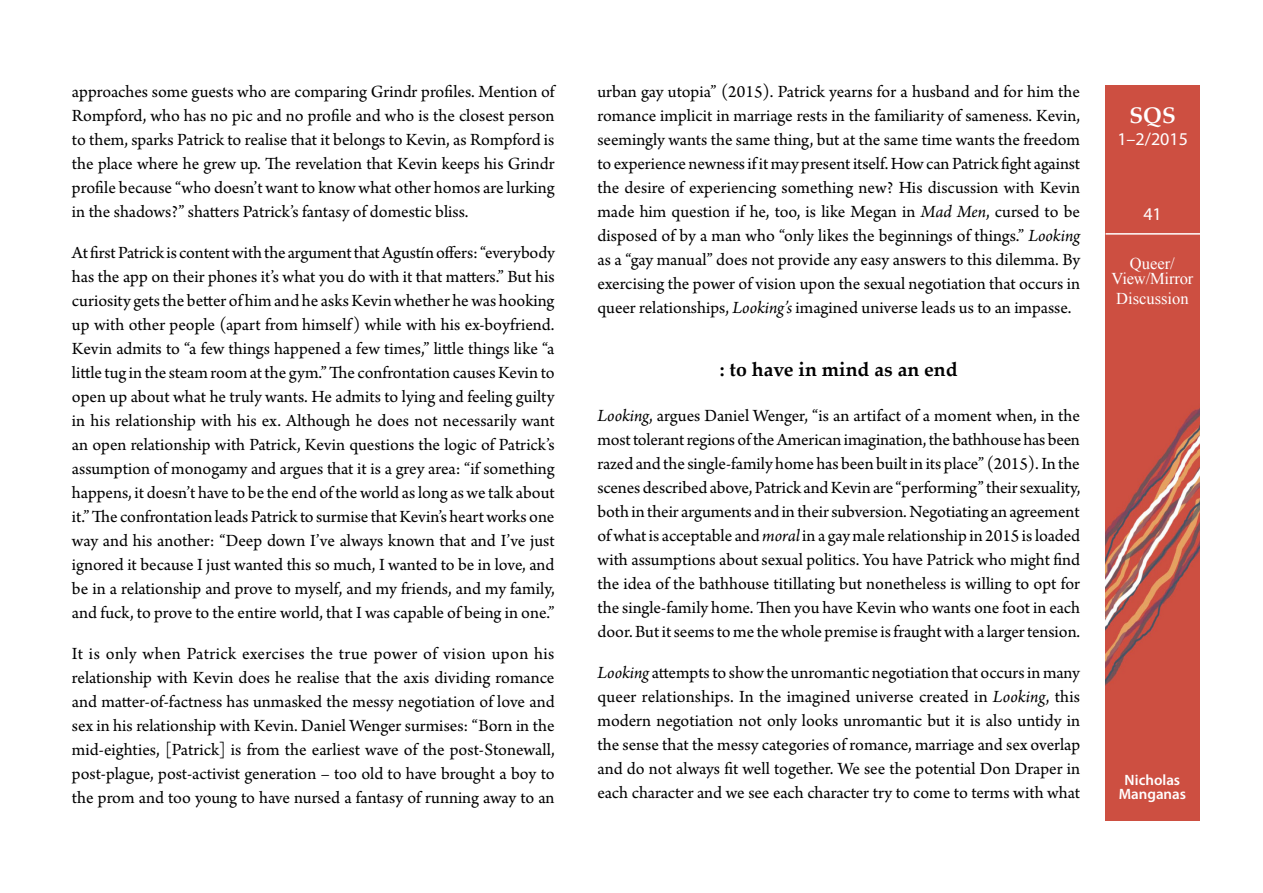
<style>
.page{position:relative;width:1263px;height:893px;background:#fff}
.page>*{position:absolute;margin:0;border:0;box-sizing:border-box;transform-origin:0 0}
.t1{font:700 22.5px "Palatino Linotype";color:#fff}
.Väliotsikko_1{font:700 19.5px "Palatino Linotype";color:#000}
.Leipateksti_enkku-no{font:18px/24px "Arno Pro";color:#000;text-align:justify}
.t2{font:18px "Myriad Pro";color:#fff}
.t3{font:16.5px/15.3px "Times New Roman";color:#fff;text-align:center}
.t4{font:600 15px/13.5px "Myriad Pro";color:#fff;text-align:center}
.s1{font-style:italic}
</style>
<div class="page">
<img style="left:1106px;top:85px;width:93px;height:736px">
<hr style="left:1106px;top:233px;width:103px;height:2px;background:#fff">
<p class="Leipateksti_enkku-no" style="left:72px;top:80px;width:484px">approaches some guests who are comparing Grindr profiles. Mention of Rompford, who has no pic and no profile and who is the closest person to them, sparks Patrick to realise that it belongs to Kevin, as Rompford is the place where he grew up. The revelation that Kevin keeps his Grindr profile because “who doesn’t want to know what other homos are lurking in the shadows?” shatters Patrick’s fantasy of domestic bliss.</p>
<p class="Leipateksti_enkku-no" style="left:72px;top:241px;width:484px">At first Patrick is content with the argument that Agustín offers: “everybody has the app on their phones it’s what you do with it that matters.” But his curiosity gets the better of him and he asks Kevin whether he was hooking up with other people (apart from himself) while with his ex-boyfriend.<br>Kevin admits to “a few things happened a few times,” little things like “a little tug in the steam room at the gym.” The confrontation causes Kevin to open up about what he truly wants. He admits to lying and feeling guilty in his relationship with his ex. Although he does not necessarily want an open relationship with Patrick, Kevin questions the logic of Patrick’s assumption of monogamy and argues that it is a grey area: “if something happens, it doesn’t have to be the end of the world as long as we talk about it.” The confrontation leads Patrick to surmise that Kevin’s heart works one way and his another: “Deep down I’ve always known that and I’ve just ignored it because I just wanted this so much, I wanted to be in love, and be in a relationship and prove to myself, and my friends, and my family, and fuck, to prove to the entire world, that I was capable of being in one.”</p>
<p class="Leipateksti_enkku-no" style="left:72px;top:642px;width:484px">It is only when Patrick exercises the true power of vision upon his relationship with Kevin does he realise that the axis dividing romance and matter-of-factness has unmasked the messy negotiation of love and sex in his relationship with Kevin. Daniel Wenger surmises: “Born in the mid-eighties, [Patrick] is from the earliest wave of the post-Stonewall, post-plague, post-activist generation – too old to have brought a boy to the prom and too young to have nursed a fantasy of running away to an</p>
<p class="Leipateksti_enkku-no" style="left:597px;top:81px;width:484px">urban gay utopia” (2015). Patrick yearns for a husband and for him the romance implicit in marriage rests in the familiarity of sameness. Kevin, seemingly wants the same thing, but at the same time wants the freedom to experience newness if it may present itself. How can Patrick fight against the desire of experiencing something new? His discussion with Kevin made him question if he, too, is like Megan in <span class="s1">Mad Men</span>, cursed to be disposed of by a man who “only likes the beginnings of things.” <span class="s1">Looking </span>as a “gay manual” does not provide any easy answers to this dilemma. By exercising the power of vision upon the sexual negotiation that occurs in queer relationships, <span class="s1">Looking’s</span> imagined universe leads us to an impasse.</p>
<p class="Väliotsikko_1" style="left:720px;top:355px;width:239px">: to have in mind as an end</p>
<p class="Leipateksti_enkku-no" style="left:597px;top:404px;width:484px"><span class="s1">Looking</span>, argues Daniel Wenger, “is an artifact of a moment when, in the most tolerant regions of the American imagination, the bathhouse has been razed and the single-family home has been built in its place” (2015). In the scenes described above, Patrick and Kevin are “performing” their sexuality, both in their arguments and in their subversion. Negotiating an agreement of what is acceptable and <span class="s1">moral</span> in a gay male relationship in 2015 is loaded with assumptions about sexual politics. You have Patrick who might find the idea of the bathhouse titillating but nonetheless is willing to opt for the single-family home. Then you have Kevin who wants one foot in each door. But it seems to me the whole premise is fraught with a larger tension.</p>
<p class="Leipateksti_enkku-no" style="left:597px;top:661px;width:484px"><span class="s1">Looking</span> attempts to show the unromantic negotiation that occurs in many queer relationships. In the imagined universe created in <span class="s1">Looking</span>, this modern negotiation not only looks unromantic but it is also untidy in the sense that the messy categories of romance, marriage and sex overlap and do not always fit well together. We see the potential Don Draper in each character and we see each character try to come to terms with what</p>
<p class="t1" style="left:1129px;top:100px;width:48px">SQS</p>
<p class="t2" style="left:1117px;top:128px;width:72px">1–2/2015</p>
<p class="t2" style="left:1143px;top:203px;width:20px">41</p>
<p class="t3" style="left:1111px;top:255px;width:83px">Queer/<br>View/Mirror</p>
<p class="t3" style="left:1116px;top:290px;width:74px">Discussion</p>
<p class="t4" style="left:1119px;top:773px;width:69px">Nicholas<br>Manganas</p>
</div>
